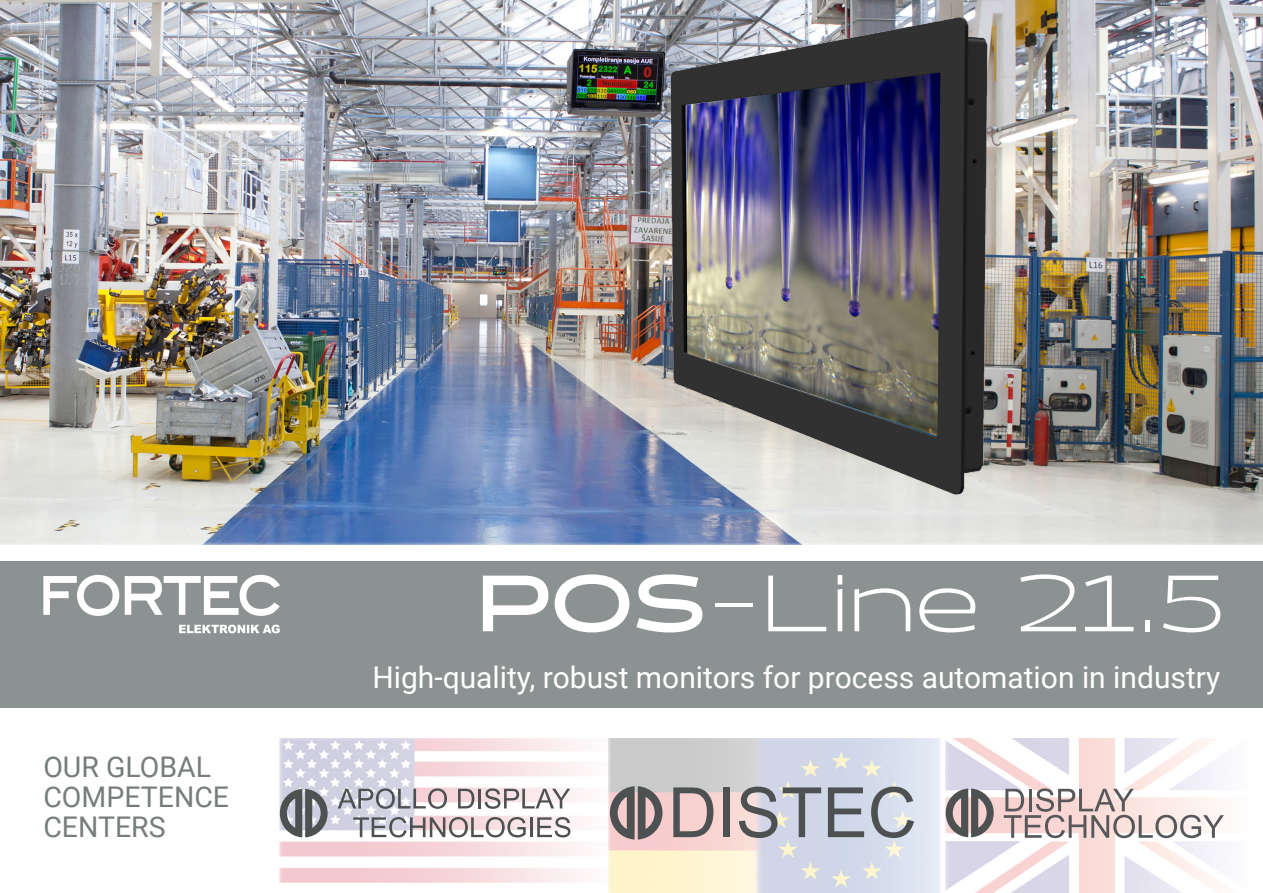
<style>
.page{position:relative;width:1263px;height:893px;background:#fff}
.page>*{position:absolute;margin:0;border:0;box-sizing:border-box;transform-origin:0 0}
.t1{font:300 79.5px "Halogen";color:#fff}
.t2{font:30px "Roboto";color:#fff}
.t3{font:28.5px "Roboto";color:#777c7d}
.s1{font-weight:700}
</style>
<div class="page">
<div style="left:0;top:561px;width:1263px;height:146px;background:#8c9191"></div>
<svg style="left:179px;top:625px;width:101px;height:8px"></svg>
<svg style="left:43px;top:575px;width:237px;height:41px"></svg>
<img style="left:279px;top:739px;width:941px;height:154px">
<svg style="left:1004px;top:788px;width:220px;height:50px"></svg>
<svg style="left:946px;top:788px;width:48px;height:49px;background:#958d8d"></svg>
<svg style="left:338px;top:788px;width:109px;height:21px;background:#b7b3ba"></svg>
<svg style="left:458px;top:789px;width:16px;height:19px"></svg>
<hr style="left:478px;top:789px;width:3px;height:19px;background:#4e5151">
<svg style="left:485px;top:788px;width:85px;height:21px"></svg>
<svg style="left:353px;top:817px;width:173px;height:20px"></svg>
<hr style="left:530px;top:817px;width:3px;height:20px;background:#4e5151">
<svg style="left:537px;top:817px;width:33px;height:20px"></svg>
<svg style="left:280px;top:789px;width:48px;height:48px;background:#8a8c91"></svg>
<svg style="left:610px;top:786px;width:52px;height:53px;background:#908384"></svg>
<svg style="left:673px;top:787px;width:40px;height:50px;background:#ac9998"></svg>
<div style="left:723px;top:787px;width:7px;height:50px;background:#4e5151"></div>
<svg style="left:739px;top:787px;width:38px;height:51px;background:#a6a1a4"></svg>
<svg style="left:783px;top:787px;width:38px;height:50px;background:#aeb3be"></svg>
<svg style="left:828px;top:787px;width:36px;height:50px;background:#959ba4"></svg>
<svg style="left:871px;top:787px;width:43px;height:51px;background:#adb3ba"></svg>
<img style="left:0;top:0;width:1263px;height:544px">
<img style="left:650px;top:0;width:358px;height:507px">
<p class="t3" style="left:43px;top:747px;width:169px">OUR GLOBAL</p>
<p class="t3" style="left:43px;top:777px;width:187px">COMPETENCE</p>
<p class="t3" style="left:43px;top:807px;width:124px">CENTERS</p>
<p class="t1" style="left:478px;top:555px;width:749px"><span class="s1">POS</span>-Line 21.5</p>
<p class="t2" style="left:372px;top:656px;width:849px">High-quality, robust monitors for process automation in industry</p>
</div>
